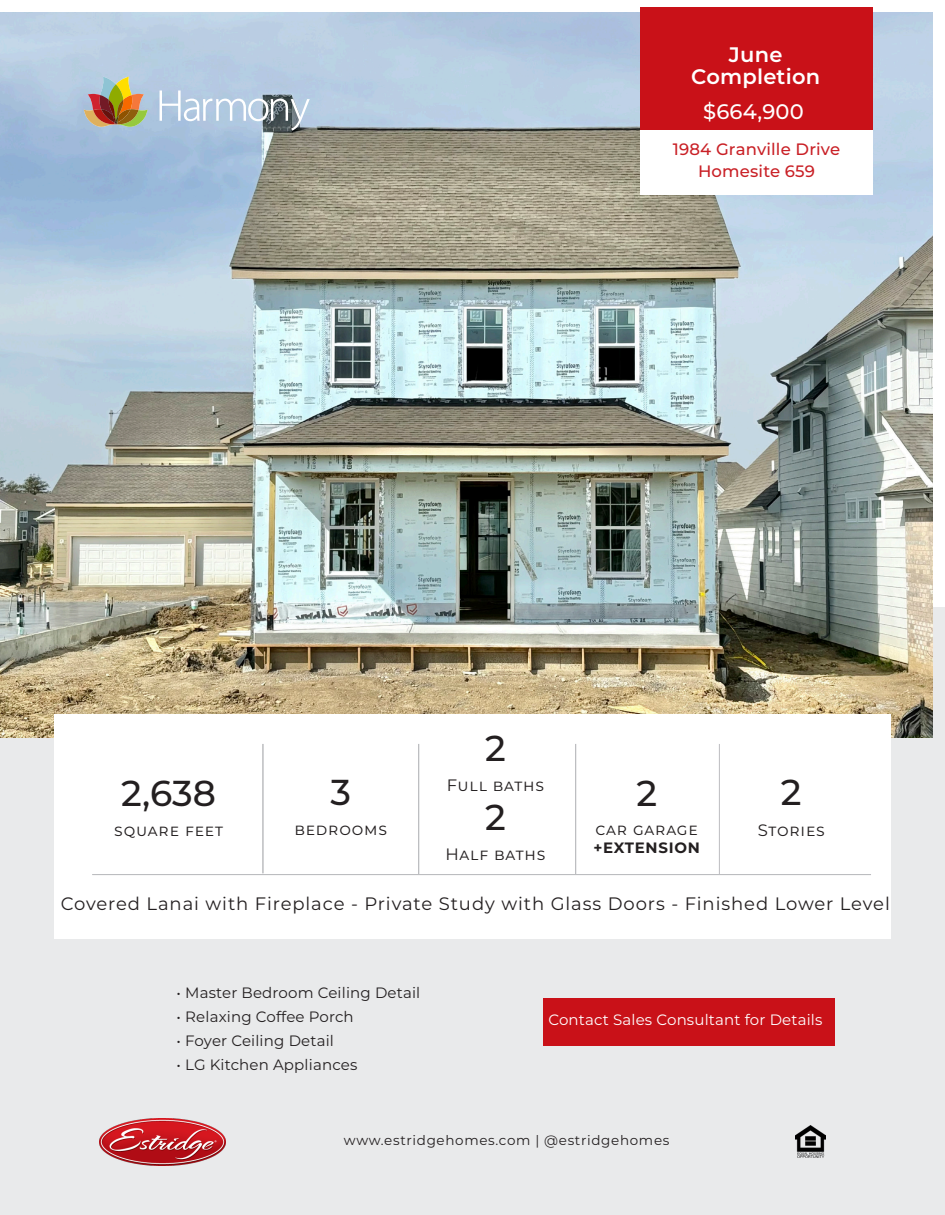
<style>
.page{position:relative;width:945px;height:1215px;background:#fff}
.page>*{position:absolute;margin:0;border:0;box-sizing:border-box;transform-origin:0 0}
.t1{font:500 36px "Montserrat";color:#231f20}
.t2{font:600 21px "Montserrat";letter-spacing:.01em;color:#fff}
.t3{font:500 21px "Montserrat";letter-spacing:.01em;color:#fff}
.t4{font:600 19.5px "Montserrat";letter-spacing:.01em;color:#231f20}
.t5{font:18px "Montserrat";letter-spacing:.05em;color:#231f20}
.t6{font:16.5px "Montserrat";letter-spacing:.05em;color:#231f20}
.t7{font:500 16.5px/22.5px "Montserrat";letter-spacing:.01em;color:#c92026;text-align:center}
.t8{font:15px "Montserrat";letter-spacing:.01em;color:#231f20}
.t9{font:15px "Montserrat";letter-spacing:.01em;color:#fff}
.t10{font:700 15px "Montserrat";letter-spacing:.05em;color:#231f20}
.t11{font:13.5px "Montserrat";color:#231f20}
</style>
<div class="page">
<div style="left:0;top:608px;width:945px;height:607px;background:#e9eaeb"></div>
<img style="left:0;top:12px;width:932px;height:726px">
<div style="left:543px;top:998px;width:291px;height:47px;background:#c91118"></div>
<div style="left:54px;top:715px;width:837px;height:224px;background:#fff"></div>
<div style="left:640px;top:8px;width:233px;height:149px;background:#c91118"></div>
<div style="left:640px;top:131px;width:233px;height:64px;background:#fff"></div>
<img style="left:796px;top:1126px;width:30px;height:32px">
<img style="left:99px;top:1118px;width:127px;height:47px">
<hr style="left:719px;top:744px;width:1px;height:130px;background:#bcbdc0">
<hr style="left:263px;top:744px;width:1px;height:129px;background:#bcbdc0">
<hr style="left:418px;top:744px;width:1px;height:130px;background:#bcbdc0">
<hr style="left:575px;top:744px;width:1px;height:130px;background:#bcbdc0">
<hr style="left:92px;top:874px;width:779px;height:1px;background:#bcbdc0">
<svg style="left:160px;top:90px;width:150px;height:41px;background:#acbecf"></svg>
<svg style="left:84px;top:77px;width:64px;height:52px;background:#b19b75"></svg>
<p class="t2" style="left:729px;top:39px;width:55px">June</p>
<p class="t2" style="left:691px;top:62px;width:130px">Completion</p>
<p class="t3" style="left:703px;top:97px;width:102px">$664,900</p>
<p class="t7" style="left:673px;top:137px;width:169px">1984 Granville Drive<br>Homesite 659</p>
<p class="t1" style="left:121px;top:769px;width:96px">2,638</p>
<p class="t1" style="left:330px;top:768px;width:22px">3</p>
<p class="t6" style="left:294px;top:818px;width:94px">bedrooms</p>
<p class="t6" style="left:114px;top:819px;width:110px">square feet</p>
<p class="t1" style="left:485px;top:723px;width:22px">2</p>
<p class="t6" style="left:447px;top:774px;width:99px">Full baths</p>
<p class="t1" style="left:485px;top:792px;width:22px">2</p>
<p class="t6" style="left:445px;top:843px;width:102px">Half baths</p>
<p class="t1" style="left:637px;top:769px;width:22px">2</p>
<p class="t1" style="left:781px;top:768px;width:22px">2</p>
<p class="t6" style="left:596px;top:818px;width:104px">car garage</p>
<p class="t10" style="left:593px;top:837px;width:108px">+EXTENSION</p>
<p class="t6" style="left:758px;top:819px;width:69px">Stories</p>
<p class="t5" style="left:61px;top:892px;width:831px">Covered Lanai with Fireplace - Private Study with Glass Doors - Finished Lower Level</p>
<p class="t4" style="left:177px;top:892px;width:186px">Included Features</p>
<p class="t8" style="left:177px;top:983px;width:245px">• Master Bedroom Ceiling Detail</p>
<p class="t8" style="left:177px;top:1007px;width:179px">• Relaxing Coffee Porch</p>
<p class="t8" style="left:177px;top:1031px;width:159px">• Foyer Ceiling Detail</p>
<p class="t8" style="left:177px;top:1055px;width:182px">• LG Kitchen Appliances</p>
<p class="t9" style="left:548px;top:1010px;width:275px">Contact Sales Consultant for Details</p>
<p class="t11" style="left:344px;top:1131px;width:327px">www.estridgehomes.com | @estridgehomes</p>
</div>
